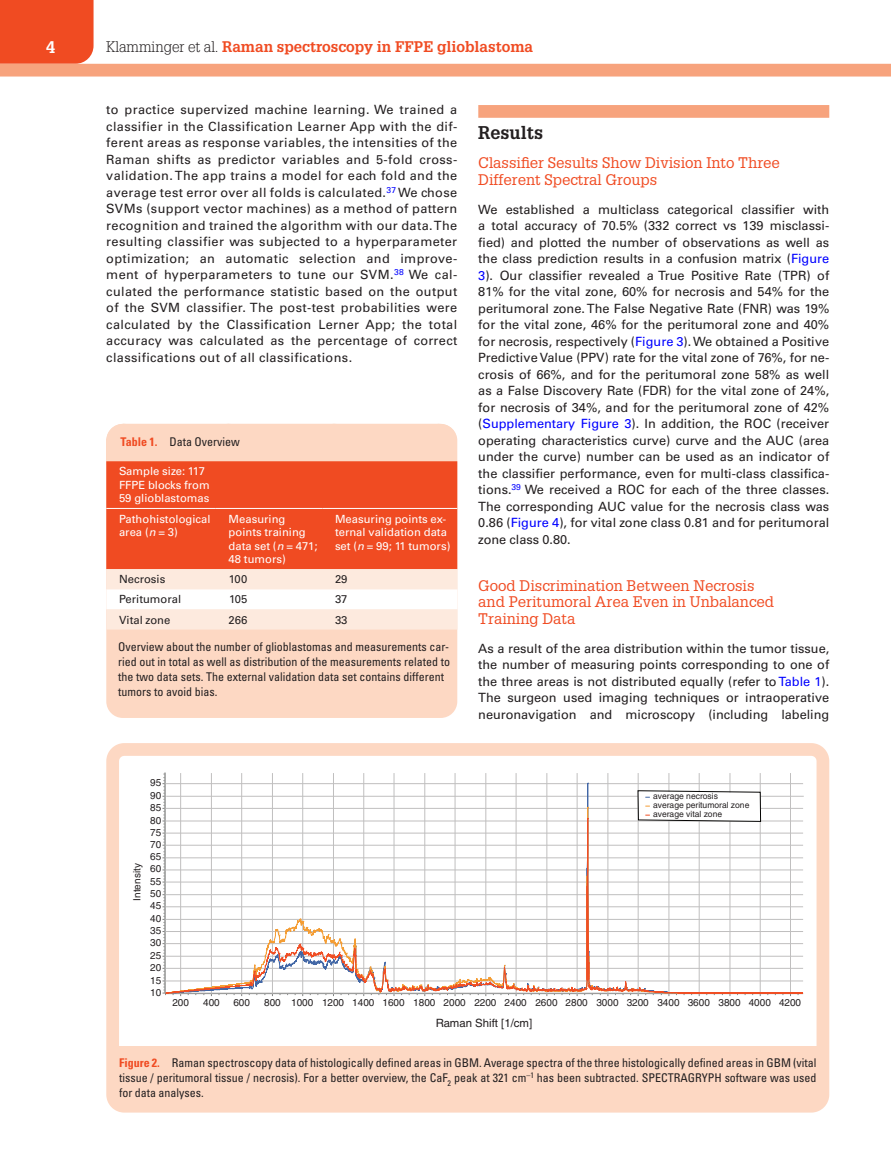
<style>
.page{position:relative;width:891px;height:1175px;background:#fff}
.page>*{position:absolute;margin:0;border:0;box-sizing:border-box;transform-origin:0 0}
.t1{font:700 18px "Glypha LT Std";color:#231f20}
.t2{font:700 16.5px "Glypha LT Std";color:#fff}
.t3{font:15px/16.5px "Glypha LT Std";color:#f04b22}
.t4{font:700 15px "Glypha LT Std";color:#f04b22}
.t5{font:12.75px/16.5px "Univers LT Std";color:#231f20;text-align:justify}
.t6{font:condensed 12px/15px "Univers LT Std";color:#231f20;text-align:justify}
.t7{font:11.4px "Helvetica";color:#231f20}
.t8{font:11.25px/13.5px "Univers LT Std";color:#fff}
.t9{font:11.25px "Univers LT Std";color:#231f20}
.t10{font:10.05px/12.3px "Helvetica";color:#231f20;text-align:justify}
.t11{font:8.55px/9px "Helvetica";color:#231f20}
.s1{font-weight:300;color:#231f20}
.s2{font-weight:700;color:#f04b22}
.s3{font-style:italic}
.s4{color:#00f}
</style>
<div class="page">
<div style="left:0;top:0;width:94px;height:64px;background:#f04b22"></div>
<div style="left:0;top:64px;width:891px;height:12px;background:#f7a37d"></div>
<div style="left:478px;top:105px;width:351px;height:13px;background:#f7a37d"></div>
<div style="left:110px;top:1045px;width:716px;height:59px;background:#fdd8c3"></div>
<hr style="left:165px;top:993px;width:638px;height:1px;background:#5f6160">
<hr style="left:425px;top:773px;width:1px;height:220px;background:#c0bfbf">
<hr style="left:455px;top:773px;width:1px;height:220px;background:#c0bfbf">
<hr style="left:486px;top:773px;width:1px;height:220px;background:#c0bfbf">
<hr style="left:516px;top:773px;width:1px;height:220px;background:#c0bfbf">
<hr style="left:547px;top:773px;width:1px;height:220px;background:#c0bfbf">
<hr style="left:577px;top:773px;width:1px;height:220px;background:#c0bfbf">
<hr style="left:608px;top:773px;width:1px;height:220px;background:#c0bfbf">
<hr style="left:638px;top:773px;width:1px;height:220px;background:#c0bfbf">
<hr style="left:669px;top:773px;width:1px;height:220px;background:#c0bfbf">
<hr style="left:699px;top:773px;width:1px;height:220px;background:#c0bfbf">
<hr style="left:730px;top:773px;width:1px;height:220px;background:#c0bfbf">
<hr style="left:760px;top:773px;width:1px;height:220px;background:#c0bfbf">
<hr style="left:790px;top:773px;width:1px;height:220px;background:#c0bfbf">
<hr style="left:165px;top:772px;width:1px;height:221px;background:#5f6160">
<hr style="left:166px;top:992px;width:637px;height:1px;background:#c0bfbf">
<hr style="left:166px;top:980px;width:637px;height:1px;background:#c0bfbf">
<hr style="left:166px;top:968px;width:637px;height:1px;background:#c0bfbf">
<hr style="left:166px;top:956px;width:637px;height:1px;background:#c0bfbf">
<hr style="left:166px;top:943px;width:637px;height:1px;background:#c0bfbf">
<hr style="left:166px;top:931px;width:637px;height:1px;background:#c0bfbf">
<hr style="left:166px;top:919px;width:637px;height:1px;background:#c0bfbf">
<hr style="left:166px;top:906px;width:637px;height:1px;background:#c0bfbf">
<hr style="left:166px;top:894px;width:637px;height:1px;background:#c0bfbf">
<hr style="left:166px;top:881px;width:637px;height:1px;background:#c0bfbf">
<hr style="left:166px;top:869px;width:637px;height:1px;background:#c0bfbf">
<hr style="left:166px;top:857px;width:637px;height:1px;background:#c0bfbf">
<hr style="left:166px;top:845px;width:637px;height:1px;background:#c0bfbf">
<hr style="left:166px;top:833px;width:637px;height:1px;background:#c0bfbf">
<hr style="left:166px;top:820px;width:637px;height:1px;background:#c0bfbf">
<hr style="left:166px;top:808px;width:637px;height:1px;background:#c0bfbf">
<hr style="left:166px;top:796px;width:638px;height:1px;background:#c0bfbf">
<hr style="left:166px;top:783px;width:637px;height:1px;background:#c0bfbf">
<svg style="left:395px;top:782px;width:238px;height:25px"></svg>
<svg style="left:630px;top:987px;width:173px;height:9px"></svg>
<svg style="left:395px;top:818px;width:238px;height:174px"></svg>
<svg style="left:162px;top:773px;width:233px;height:223px"></svg>
<svg style="left:637px;top:790px;width:124px;height:32px"></svg>
<div style="left:106px;top:743px;width:723px;height:369px;border:13px solid #fdd8c3;border-radius:12px"></div>
<div style="left:106px;top:424px;width:351px;height:294px;background:#fdd8c3;border-radius:16px"></div>
<svg style="left:106px;top:424px;width:351px;height:205px"></svg>
<hr style="left:106px;top:508px;width:110px;height:1px;background:#fff">
<hr style="left:216px;top:508px;width:106px;height:1px;background:#fff">
<hr style="left:322px;top:508px;width:135px;height:1px;background:#fff">
<p class="t2" style="left:46px;top:37px;width:11px">4</p>
<p class="t4" style="left:106px;top:37px;width:428px"><span class="s1">Klamminger et al.</span> Raman spectroscopy in FFPE glioblastoma</p>
<p class="t5" style="left:106px;top:102px;width:353px">to practice supervized machine learning. We trained a classifier in the Classification Learner App with the dif&shy;ferent areas as response variables, the intensities of the Raman shifts as predictor variables and 5-fold cross&shy;validation. The app trains a model for each fold and the average test error over all folds is calculated.<sup>37</sup> We chose SVMs (support vector machines) as a method of pattern recognition and trained the algorithm with our data. The resulting classifier was subjected to a hyperparameter optimization; an automatic selection and improve&shy;ment of hyperparameters to tune our SVM.<sup>38</sup> We cal&shy;culated the performance statistic based on the output of the SVM classifier. The post-test probabilities were calculated by the Classification Lerner App; the total accuracy was calculated as the percentage of correct classifications out of all classifications.</p>
<p class="t6" style="left:121px;top:434px;width:121px"><span class="s2">Table 1.</span> Data Overview</p>
<p class="t8" style="left:119px;top:465px;width:92px">Sample size: 117<br>FFPE blocks from<br>59 glioblastomas</p>
<p class="t8" style="left:119px;top:512px;width:93px">Pathohistological area (<span class="s3">n</span> = 3)</p>
<p class="t8" style="left:229px;top:512px;width:91px">Measuring points training data set (<span class="s3">n</span> = 471;<br>48 tumors)</p>
<p class="t8" style="left:335px;top:512px;width:117px">Measuring points ex&shy;ternal validation data set (<span class="s3">n</span> = 99; 11 tumors)</p>
<p class="t9" style="left:119px;top:572px;width:48px">Necrosis</p>
<p class="t9" style="left:229px;top:572px;width:20px">100</p>
<p class="t9" style="left:335px;top:572px;width:14px">29</p>
<p class="t9" style="left:119px;top:593px;width:64px">Peritumoral</p>
<p class="t9" style="left:229px;top:593px;width:20px">105</p>
<p class="t9" style="left:335px;top:593px;width:14px">37</p>
<p class="t9" style="left:119px;top:613px;width:53px">Vital zone</p>
<p class="t9" style="left:229px;top:613px;width:20px">266</p>
<p class="t9" style="left:335px;top:613px;width:14px">33</p>
<p class="t6" style="left:118px;top:639px;width:333px;text-align:left">Overview about the number of glioblastomas and measurements car&shy;ried out in total as well as distribution of the measurements related to the two data sets. The external validation data set contains different tumors to avoid bias.</p>
<h1 class="t1" style="left:478px;top:121px;width:66px">Results</h1>
<p class="t3" style="left:478px;top:154px;width:303px">Classifier Sesults Show Division Into Three<br>Different Spectral Groups</p>
<p class="t5" style="left:478px;top:201px;width:353px">We established a multiclass categorical classifier with a total accuracy of 70.5% (332 correct vs 139 misclassi&shy;fied) and plotted the number of observations as well as the class prediction results in a confusion matrix (<span class="s4">Figure 3</span>). Our classifier revealed a True Positive Rate (TPR) of 81% for the vital zone, 60% for necrosis and 54% for the peritumoral zone. The False Negative Rate (FNR) was 19% for the vital zone, 46% for the peritumoral zone and 40% for necrosis, respectively (<span class="s4">Figure 3</span>). We obtained a Positive Predictive Value (PPV) rate for the vital zone of 76%, for ne&shy;crosis of 66%, and for the peritumoral zone 58% as well as a False Discovery Rate (FDR) for the vital zone of 24%, for necrosis of 34%, and for the peritumoral zone of 42% (<span class="s4">Supplementary Figure 3</span>). In addition, the ROC (receiver operating characteristics curve) curve and the AUC (area under the curve) number can be used as an indicator of the classifier performance, even for multi-class classifica&shy;tions.<sup>39</sup> We received a ROC for each of the three classes.<br>The corresponding AUC value for the necrosis class was 0.86 (<span class="s4">Figure 4</span>), for vital zone class 0.81 and for peritumoral zone class 0.80.</p>
<p class="t3" style="left:478px;top:576px;width:297px">Good Discrimination Between Necrosis and Peritumoral Area Even in Unbalanced<br>Training Data</p>
<p class="t5" style="left:478px;top:640px;width:353px">As a result of the area distribution within the tumor tissue, the number of measuring points corresponding to one of the three areas is not distributed equally (refer to <span class="s4">Table 1</span>).<br>The surgeon used imaging techniques or intraoperative neuronavigation and microscopy (including labeling</p>
<p class="t10" style="left:150px;top:776px;width:13px">95<br>90<br>85<br>80<br>75<br>70<br>65<br>60<br>55<br>50<br>45<br>40<br>35<br>30<br>25<br>20<br>15<br>10</p>
<p class="t10" style="left:131px;top:900px;width:39px;rotate:-90deg">Intensity</p>
<p class="t11" style="left:653px;top:791px;width:98px">average necrosis average peritumoral zone average vital zone</p>
<p class="t10" style="left:172px;top:996px;width:18px">200</p>
<p class="t10" style="left:203px;top:996px;width:18px">400</p>
<p class="t10" style="left:233px;top:996px;width:18px">600</p>
<p class="t10" style="left:264px;top:996px;width:538px">800 1000 1200 1400 1600 1800 2000 2200 2400 2600 2800 3000 3200 3400 3600 3800 4000 4200</p>
<p class="t7" style="left:436px;top:1016px;width:98px">Raman Shift [1/cm]</p>
<p class="t6" style="left:119px;top:1054px;width:699px"><span class="s2">Figure 2.</span> Raman spectroscopy data of histologically defined areas in GBM. Average spectra of the three histologically defined areas in GBM (vital tissue / peritumoral tissue / necrosis). For a better overview, the CaF<sub>2</sub> peak at 321 cm<sup>–1</sup> has been subtracted. SPECTRAGRYPH software was used for data analyses.</p>
</div>
